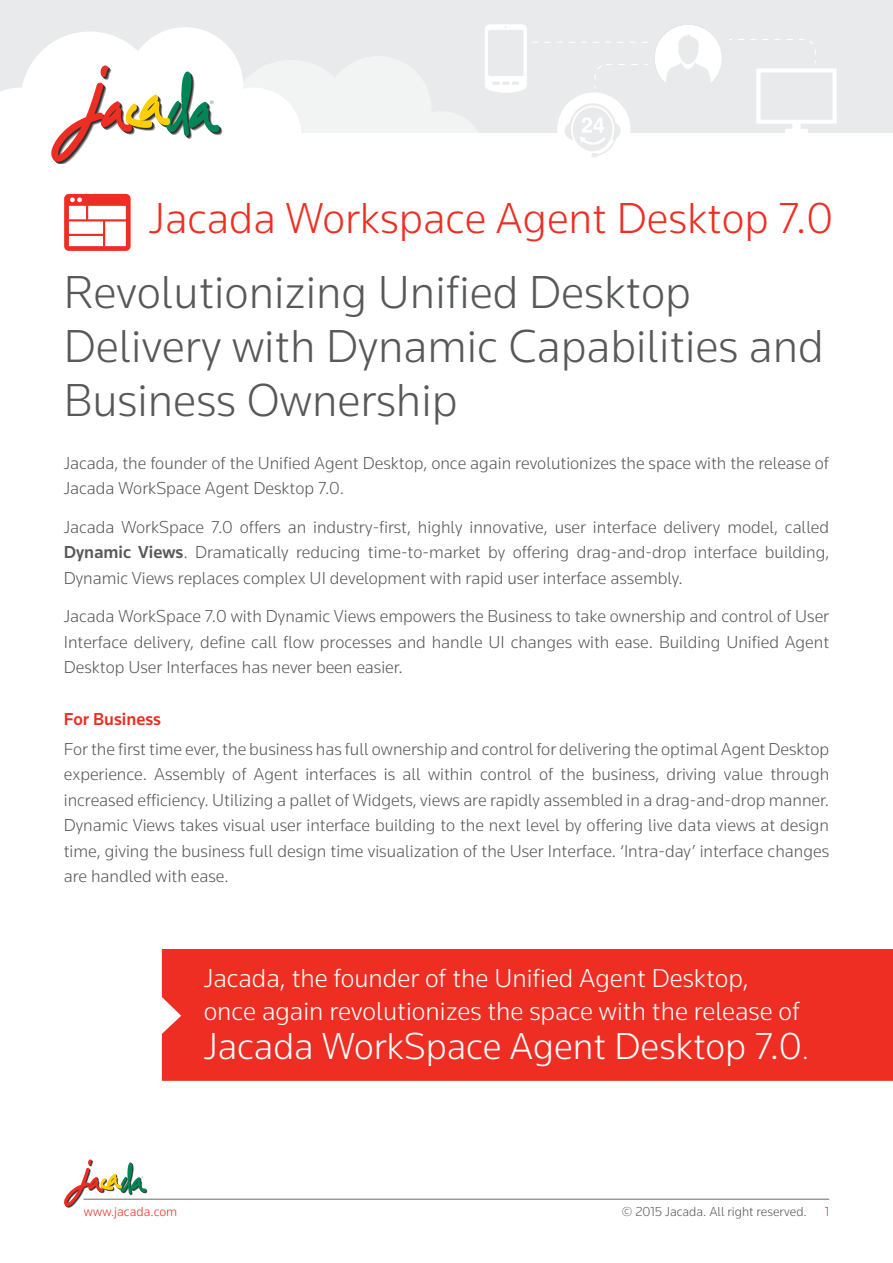
<style>
.page{position:relative;width:893px;height:1263px;background:#fff}
.page>*{position:absolute;margin:0;border:0;box-sizing:border-box;transform-origin:0 0}
.t1{font:300 48px/54px "Knowledge";color:#57585a}
.t2{font:300 45px "Knowledge";color:#ee2e22}
.t3{font:300 39px "Knowledge";color:#fff}
.t4{font:300 27px/33px "Knowledge";color:#fff}
.t5{font:300 18px/25.5px "Knowledge";color:#57585a;text-align:justify}
.t6{font:500 18px "Knowledge";color:#ee2e22}
.t7{font:300 13.5px "Knowledge";color:#57585a}
.t8{font:300 13.5px "Knowledge";color:#ee2e22}
.s1{font-weight:500}
.s2{font-size:27px}
</style>
<div class="page">
<hr style="left:83px;top:1199px;width:746px;height:1px;background:#6c6d70">
<svg style="left:64px;top:1159px;width:83px;height:48px"></svg>
<div style="left:0;top:0;width:893px;height:133px;background:#e9eaeb"></div>
<svg style="left:729px;top:39px;width:108px;height:94px"></svg>
<div style="left:654px;top:24px;width:68px;height:68px;background:#fff;border-radius:50%"></div>
<svg style="left:665px;top:34px;width:47px;height:57px"></svg>
<div style="left:654px;top:24px;width:69px;height:69px;border:1px solid #e9eaeb;border-radius:50%"></div>
<svg style="left:0;top:24px;width:648px;height:140px"></svg>
<svg style="left:64px;top:194px;width:67px;height:57px"></svg>
<div style="left:162px;top:949px;width:731px;height:132px;background:#ee2e22"></div>
<h2 class="t2" style="left:149px;top:190px;width:686px">Jacada Workspace Agent Desktop 7.0</h2>
<h1 class="t1" style="left:64px;top:264px;width:762px">Revolutionizing Unified Desktop<br>Delivery with Dynamic Capabilities and<br>Business Ownership</h1>
<p class="t5" style="left:64px;top:450px;width:767px">Jacada, the founder of the Unified Agent Desktop, once again revolutionizes the space with the release of<br>Jacada WorkSpace Agent Desktop 7.0.</p>
<p class="t5" style="left:64px;top:514px;width:767px">Jacada WorkSpace 7.0 offers an industry-first, highly innovative, user interface delivery model, called <span class="s1">Dynamic Views</span>. Dramatically reducing time-to-market by offering drag-and-drop interface building, Dynamic Views replaces complex UI development with rapid user interface assembly.</p>
<p class="t5" style="left:64px;top:603px;width:767px">Jacada WorkSpace 7.0 with Dynamic Views empowers the Business to take ownership and control of User Interface delivery, define call flow processes and handle UI changes with ease. Building Unified Agent Desktop User Interfaces has never been easier.</p>
<p class="t6" style="left:64px;top:708px;width:99px">For Business</p>
<p class="t5" style="left:64px;top:736px;width:767px">For the first time ever, the business has full ownership and control for delivering the optimal Agent Desktop experience. Assembly of Agent interfaces is all within control of the business, driving value through increased efficiency. Utilizing a pallet of Widgets, views are rapidly assembled in a drag-and-drop manner.<br>Dynamic Views takes visual user interface building to the next level by offering live data views at design time, giving the business full design time visualization of the User Interface ‘. Intra-day’ interface changes are handled with ease.</p>
<h3 class="t4" style="left:204px;top:961px;width:598px">Jacada, the founder of the Unified Agent Desktop, once again revolutionizes the space with the release of</h3>
<h3 class="t3" style="left:204px;top:1022px;width:606px">Jacada WorkSpace Agent Desktop 7.0<span class="s2">.</span></h3>
<p class="t8" style="left:84px;top:1203px;width:95px">www.jacada.com</p>
<p class="t7" style="left:622px;top:1203px;width:186px">© 2015 Jacada. All right reserved.</p>
<p class="t8" style="left:825px;top:1203px;width:6px">1</p>
</div>
